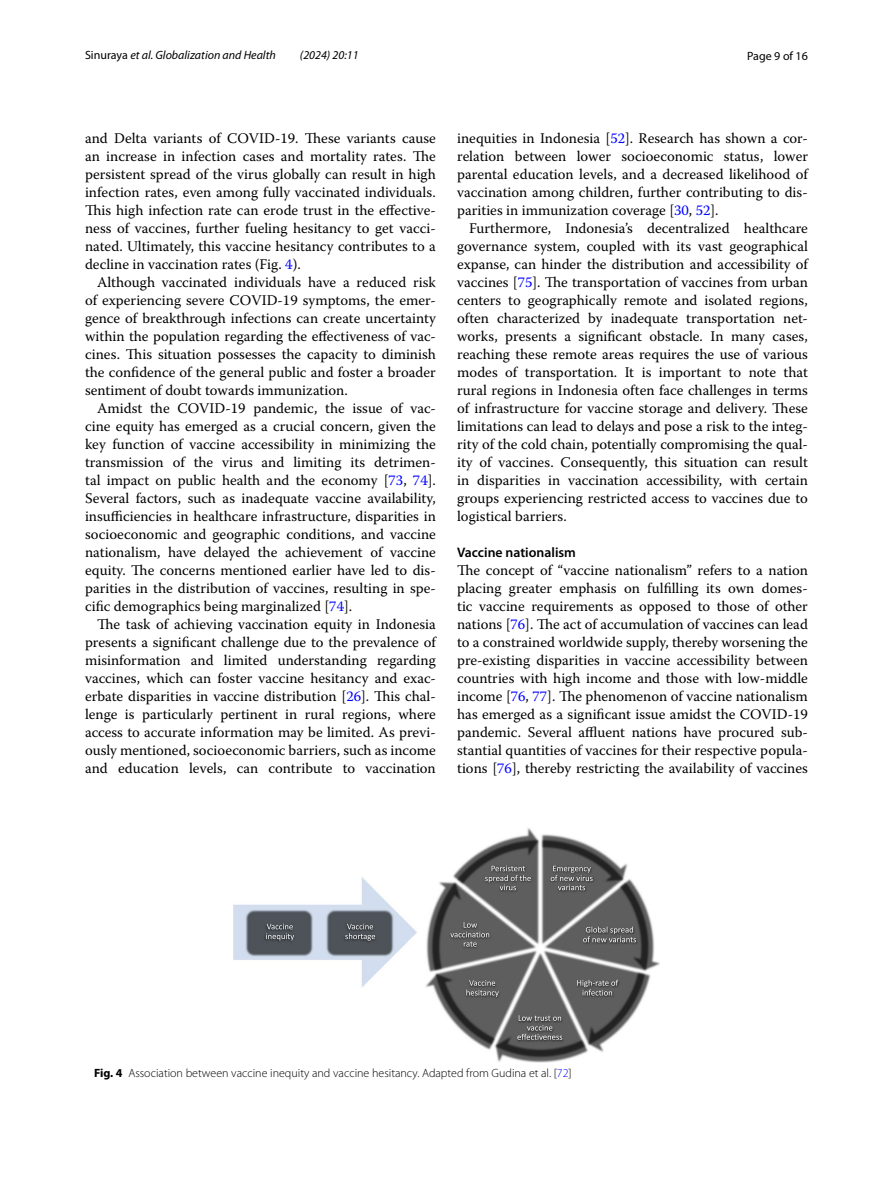
<style>
.page{position:relative;width:893px;height:1187px;background:#fff}
.page>*{position:absolute;margin:0;border:0;box-sizing:border-box;transform-origin:0 0}
.t1{font:14.7px/18px "Warnock Pro";color:#000;text-align:justify}
.t2{font:600 13.8px "Myriad Pro";color:#000}
.t3{font:300 12px "Myriad Pro";color:#000}
.t4{font:italic 12px "Myriad Pro";color:#000}
.t5{font:12px "Myriad Pro";color:#000}
.s1{font-style:normal}
.s2{color:#00f}
.s3{font-weight:700}
</style>
<div class="page">
<img style="left:234px;top:828px;width:425px;height:234px">
<svg style="left:551px;top:865px;width:42px;height:25px"></svg>
<svg style="left:583px;top:926px;width:53px;height:16px"></svg>
<svg style="left:577px;top:979px;width:41px;height:16px"></svg>
<svg style="left:517px;top:1015px;width:45px;height:24px"></svg>
<svg style="left:466px;top:979px;width:33px;height:17px"></svg>
<svg style="left:450px;top:922px;width:39px;height:24px"></svg>
<svg style="left:485px;top:865px;width:46px;height:25px"></svg>
<svg style="left:266px;top:923px;width:28px;height:17px"></svg>
<svg style="left:345px;top:923px;width:30px;height:17px"></svg>
<p class="t4" style="left:85px;top:48px;width:192px"><span class="s1">Sinuraya</span> et al. Globalization and Health</p>
<p class="t4" style="left:300px;top:48px;width:60px">(2024) 20:11</p>
<p class="t5" style="left:747px;top:48px;width:62px">Page 9 of 16</p>
<p class="t1" style="left:85px;top:128px;width:352px">and Delta variants of COVID-19. These variants cause an increase in infection cases and mortality rates. The persistent spread of the virus globally can result in high infection rates, even among fully vaccinated individuals.<br>This high infection rate can erode trust in the effective&shy;ness of vaccines, further fueling hesitancy to get vacci&shy;nated. Ultimately, this vaccine hesitancy contributes to a decline in vaccination rates (Fig. <span class="s2">4</span>).</p>
<p class="t1" style="left:85px;top:272px;width:352px;text-indent:12px">Although vaccinated individuals have a reduced risk of experiencing severe COVID-19 symptoms, the emer&shy;gence of breakthrough infections can create uncertainty within the population regarding the effectiveness of vac&shy;cines. This situation possesses the capacity to diminish the confidence of the general public and foster a broader sentiment of doubt towards immunization.</p>
<p class="t1" style="left:85px;top:398px;width:352px;text-indent:12px">Amidst the COVID-19 pandemic, the issue of vac&shy;cine equity has emerged as a crucial concern, given the key function of vaccine accessibility in minimizing the transmission of the virus and limiting its detrimen&shy;tal impact on public health and the economy [<span class="s2">73</span>, <span class="s2">74</span>].<br>Several factors, such as inadequate vaccine availability, insufficiencies in healthcare infrastructure, disparities in socioeconomic and geographic conditions, and vaccine nationalism, have delayed the achievement of vaccine equity. The concerns mentioned earlier have led to dis&shy;parities in the distribution of vaccines, resulting in spe&shy;cific demographics being marginalized [<span class="s2">74</span>].</p>
<p class="t1" style="left:85px;top:614px;width:352px;text-indent:12px">The task of achieving vaccination equity in Indonesia presents a significant challenge due to the prevalence of misinformation and limited understanding regarding vaccines, which can foster vaccine hesitancy and exac&shy;erbate disparities in vaccine distribution [<span class="s2">26</span>]. This chal&shy;lenge is particularly pertinent in rural regions, where access to accurate information may be limited. As previ&shy;ously mentioned, socioeconomic barriers, such as income and education levels, can contribute to vaccination</p>
<p class="t1" style="left:457px;top:128px;width:352px">inequities in Indonesia [<span class="s2">52</span>]. Research has shown a cor&shy;relation between lower socioeconomic status, lower parental education levels, and a decreased likelihood of vaccination among children, further contributing to dis&shy;parities in immunization coverage [<span class="s2">30</span>, <span class="s2">52</span>].</p>
<p class="t1" style="left:457px;top:218px;width:352px;text-indent:12px">Furthermore, Indonesia’s decentralized healthcare governance system, coupled with its vast geographical expanse, can hinder the distribution and accessibility of vaccines [<span class="s2">75</span>]. The transportation of vaccines from urban centers to geographically remote and isolated regions, often characterized by inadequate transportation net&shy;works, presents a significant obstacle. In many cases, reaching these remote areas requires the use of various modes of transportation. It is important to note that rural regions in Indonesia often face challenges in terms of infrastructure for vaccine storage and delivery. These limitations can lead to delays and pose a risk to the integ&shy;rity of the cold chain, potentially compromising the qual&shy;ity of vaccines. Consequently, this situation can result in disparities in vaccination accessibility, with certain groups experiencing restricted access to vaccines due to logistical barriers.</p>
<p class="t2" style="left:457px;top:543px;width:120px">Vaccine nationalism</p>
<p class="t1" style="left:457px;top:560px;width:352px">The concept of “vaccine nationalism” refers to a nation placing greater emphasis on fulfilling its own domes&shy;tic vaccine requirements as opposed to those of other nations [<span class="s2">76</span>]. The act of accumulation of vaccines can lead to a constrained worldwide supply, thereby worsening the pre-existing disparities in vaccine accessibility between countries with high income and those with low-middle income [<span class="s2">76</span>, <span class="s2">77</span>]. The phenomenon of vaccine nationalism has emerged as a significant issue amidst the COVID-19 pandemic. Several affluent nations have procured sub&shy;stantial quantities of vaccines for their respective popula&shy;tions [<span class="s2">76</span>], thereby restricting the availability of vaccines</p>
<p class="t3" style="left:94px;top:1066px;width:479px"><span class="s3">Fig. 4</span> Association between vaccine inequity and vaccine hesitancy. Adapted from Gudina et al. [<span class="s2">72</span>]</p>
</div>
